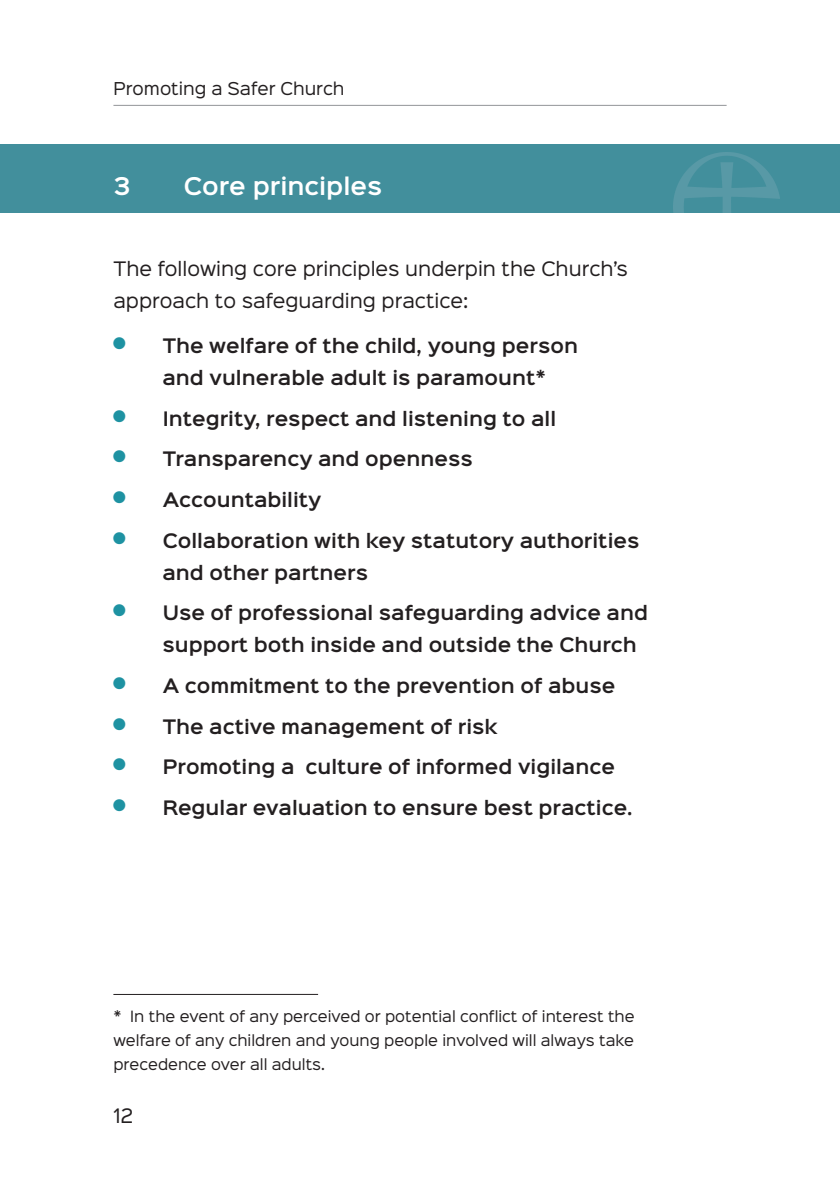
<style>
.page{position:relative;width:840px;height:1191px;background:#fff}
.page>*{position:absolute;margin:0;border:0;box-sizing:border-box;transform-origin:0 0}
.t1{font:600 22px "Sinkin Sans 600";color:#fff}
.t2{font:600 18px/32px "Sinkin Sans 600";color:#231f20}
.t3{font:18px/32px "Sinkin Sans 400";color:#231f20}
.t4{font:16px "Sinkin Sans 400";color:#231f20}
.t5{font:14px/24px "Sinkin Sans 400";color:#231f20;text-align:justify}
.s1{font-family:"Sinkin Sans 400";font-weight:400;font-size:44px;color:#1e92a2}
.s2{font-family:"Sinkin Sans 500";font-weight:500}
</style>
<div class="page">
<div style="left:0;top:144px;width:839px;height:68px;background:#428f9c"></div>
<img style="left:673px;top:152px;width:106px;height:60px">
<hr style="left:113px;top:105px;width:613px;height:1px;background:#939598">
<hr style="left:113px;top:994px;width:205px;height:1px;background:#231f20">
<p class="t4" style="left:113px;top:82px;width:232px">Promoting a Safer Church</p>
<p class="t1" style="left:113px;top:177px;width:18px">3</p>
<p class="t1" style="left:184px;top:177px;width:200px">Core principles</p>
<p class="t3" style="left:113px;top:255px;width:516px">The following core principles underpin the Church’s approach to safeguarding practice:</p>
<p class="t2" style="left:162px;top:331px;width:417px;text-indent:-49px"><span class="s1">•</span> The welfare of the child, young person and vulnerable adult is paramount*</p>
<p class="t2" style="left:113px;top:404px;width:444px"><span class="s1">•</span> Integrity, respect and listening to all</p>
<p class="t2" style="left:113px;top:445px;width:361px"><span class="s1">•</span> Transparency and openness</p>
<p class="t2" style="left:113px;top:485px;width:209px"><span class="s1">•</span> Accountability</p>
<p class="t2" style="left:162px;top:526px;width:478px;text-indent:-49px"><span class="s1">•</span> Collaboration with key statutory authorities and other partners</p>
<p class="t2" style="left:162px;top:599px;width:486px;text-indent:-49px"><span class="s1">•</span> Use of professional safeguarding advice and support both inside and outside the Church</p>
<p class="t2" style="left:113px;top:671px;width:503px"><span class="s1">•</span> A commitment to the prevention of abuse</p>
<p class="t2" style="left:113px;top:712px;width:385px"><span class="s1">•</span> The active management of risk</p>
<p class="t2" style="left:113px;top:752px;width:502px"><span class="s1">•</span> Promoting a culture of informed vigilance</p>
<p class="t2" style="left:113px;top:793px;width:520px"><span class="s1">•</span> Regular evaluation to ensure best practice.</p>
<p class="t5" style="left:113px;top:1006px;width:522px"><span class="s2">*</span> In the event of any perceived or potential conflict of interest the welfare of any children and young people involved will always take precedence over all adults.</p>
<p class="t3" style="left:113px;top:1101px;width:21px">12</p>
</div>
